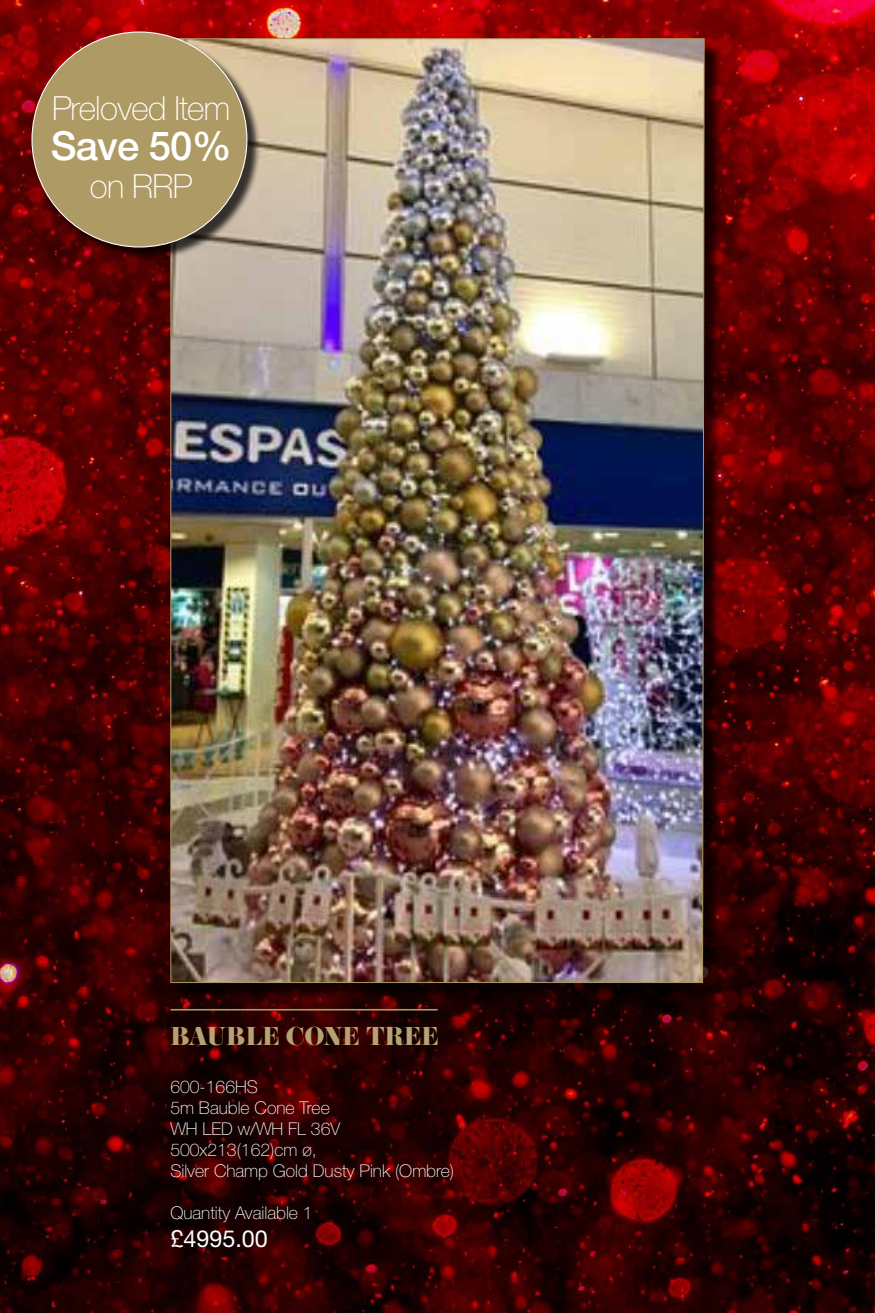
<style>
.page{position:relative;width:875px;height:1313px;background:#fff}
.page>*{position:absolute;margin:0;border:0;box-sizing:border-box;transform-origin:0 0}
.t1{font:500 39.9px "Helvetica Neue LTW1 G";letter-spacing:-.02em;color:#fff}
.t2{font:100 33.25px "Helvetica Neue LTW1 G";letter-spacing:-.02em;color:#fff}
.t3{font:23.45px "Helvetica Neue LTW1 G";color:#fff}
.t4{font:22.57px "Eloquent JF Pro";color:#b5a372}
.t5{font:100 17.59px/21.1px "Helvetica Neue LTW1 G";color:#fff}
</style>
<div class="page">
<img style="left:0;top:0;width:875px;height:1312px">
<div style="left:173px;top:41px;width:550px;height:960px;background:#000;opacity:.75"></div>
<img style="left:170px;top:38px;width:535px;height:945px">
<hr style="left:170px;top:1009px;width:268px;height:1px;background:#ad9962">
<div style="left:33px;top:33px;width:228px;height:228px;background:#000;opacity:.75"></div>
<div style="left:32px;top:32px;width:215px;height:215px;background:#ae9a64;border-radius:50%"></div>
<h2 class="t2" style="left:52px;top:88px;width:179px">Preloved Item</h2>
<h1 class="t1" style="left:51px;top:122px;width:182px">Save 50%</h1>
<h2 class="t2" style="left:90px;top:166px;width:104px">on RRP</h2>
<p class="t4" style="left:170px;top:1023px;width:270px">BAUBLE CONE TREE</p>
<p class="t5" style="left:170px;top:1076px;width:285px">600-166HS<br>5m Bauble Cone Tree<br>WH LED w/WH FL 36V<br>500x213(162)cm ø,<br>Silver Champ Gold Dusty Pink (Ombre)</p>
<p class="t5" style="left:170px;top:1202px;width:144px">Quantity Available 1</p>
<h3 class="t3" style="left:170px;top:1224px;width:99px">£4995.00</h3>
</div>
